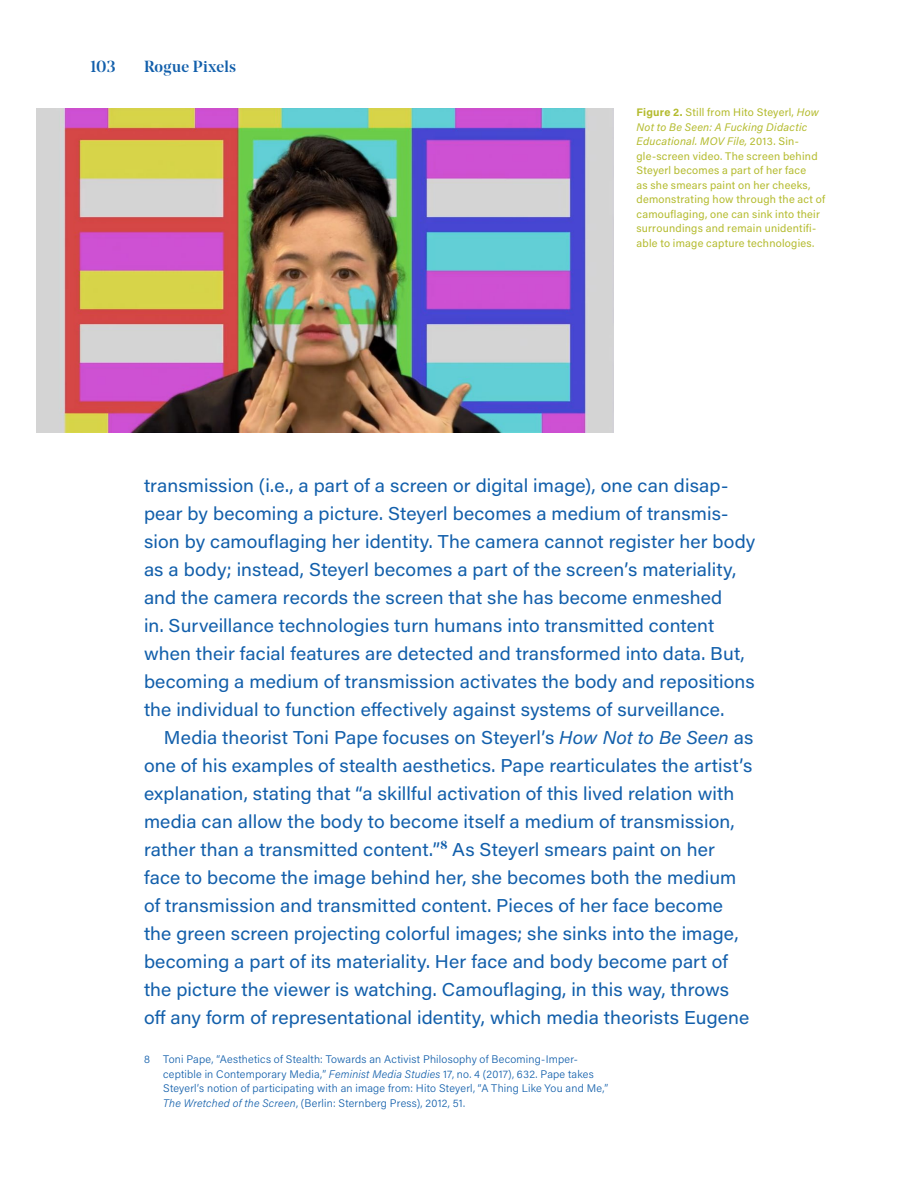
<style>
.page{position:relative;width:900px;height:1188px;background:#fff}
.page>*{position:absolute;margin:0;border:0;box-sizing:border-box;transform-origin:0 0}
.t1{font:18.4px/28px "Acumin Variable Concept";letter-spacing:.05em;color:#125fab}
.t2{font:500 16px "Noe Display";letter-spacing:.01em;color:#125fab}
.t3{font:11px/14.4px "Acumin Variable Concept";letter-spacing:.04em;color:#b4bb2e}
.t4{font:11px/14.4px "Acumin Variable Concept";letter-spacing:.025em;color:#125fab}
</style>
<div class="page">
<img style="left:36px;top:108px;width:578px;height:325px">
<p class="t2" style="left:90px;top:56px;width:27px">103</p>
<p class="t2" style="left:144px;top:56px;width:94px">Rogue Pixels</p>
<p class="t3" style="left:636px;top:105px;width:190px">Figure 2. Still from Hito Steyerl, How Not to Be Seen: A Fucking Didactic Educational. MOV File, 2013. Sin&shy;gle-screen video. The screen behind Steyerl becomes a part of her face<br>as she smears paint on her cheeks, demonstrating how through the act of camouflaging, one can sink into their surroundings and remain unidentifi&shy;able to image capture technologies.</p>
<p class="t1" style="left:144px;top:471px;width:612px">transmission (i.e., a part of a screen or digital image), one can disap&shy;pear by becoming a picture. Steyerl becomes a medium of transmis&shy;sion by camouflaging her identity. The camera cannot register her body as a body; instead, Steyerl becomes a part of the screen’s materiality, and the camera records the screen that she has become enmeshed<br>in. Surveillance technologies turn humans into transmitted content when their facial features are detected and transformed into data. But, becoming a medium of transmission activates the body and repositions the individual to function effectively against systems of surveillance.</p>
<p class="t1" style="left:144px;top:723px;width:610px;text-indent:20px">Media theorist Toni Pape focuses on Steyerl’s How Not to Be Seen as one of his examples of stealth aesthetics. Pape rearticulates the artist’s explanation, stating that “a skillful activation of this lived relation with media can allow the body to become itself a medium of transmission, rather than a transmitted content.”<sup>8</sup> As Steyerl smears paint on her face to become the image behind her, she becomes both the medium of transmission and transmitted content. Pieces of her face become the green screen projecting colorful images; she sinks into the image, becoming a part of its materiality. Her face and body become part of the picture the viewer is watching. Camouflaging, in this way, throws off any form of representational identity, which media theorists Eugene</p>
<p class="t4" style="left:163px;top:1052px;width:446px;text-indent:-19px">8 Toni Pape, “Aesthetics of Stealth: Towards an Activist Philosophy of Becoming-Imper&shy;ceptible in Contemporary Media,” Feminist Media Studies 17, no. 4 (2017), 632. Pape takes Steyerl’s notion of participating with an image from: Hito Steyerl, “A Thing Like You and Me,” The Wretched of the Screen, (Berlin: Sternberg Press), 2012, 51.</p>
</div>
